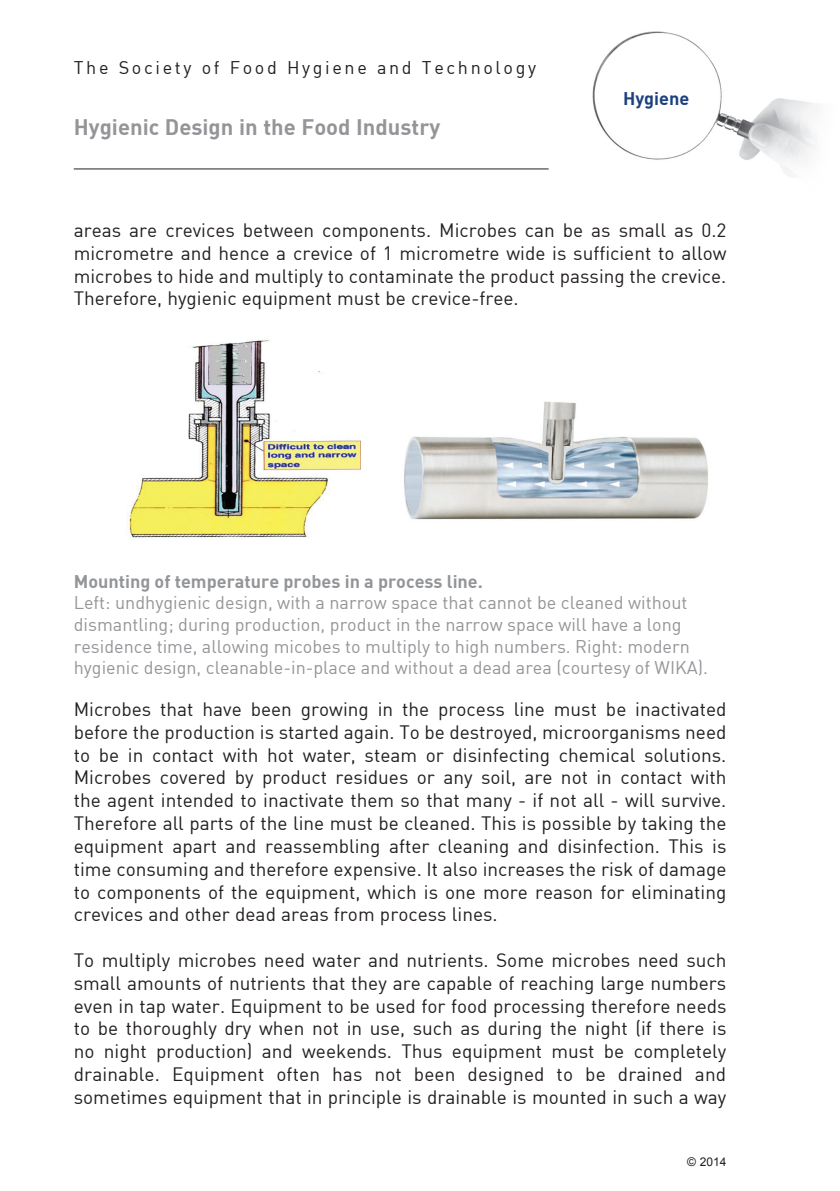
<style>
.page{position:relative;width:840px;height:1191px;background:#fff}
.page>*{position:absolute;margin:0;border:0;box-sizing:border-box;transform-origin:0 0}
.t1{font:22px "DIN Bold";color:#939598}
.t2{font:19px/22.8px "DIN";color:#231f20;text-align:justify}
.t3{font:18px/21.6px "DIN";color:#939598}
.t4{font:18px "DIN Bold";color:#939598}
.t5{font:18px "DIN";letter-spacing:.145em;color:#231f20}
.t6{font:18px "DIN Bold";color:#1c407e}
.t7{font:12px "Arial";color:#231f20}
</style>
<div class="page">
<img style="left:592px;top:31px;width:225px;height:142px">
<hr style="left:74px;top:168px;width:474px;height:1px;background:#231f20">
<img style="left:404px;top:401px;width:304px;height:119px">
<img style="left:128px;top:339px;width:232px;height:199px">
<p class="t5" style="left:74px;top:57px;width:463px">The Society of Food Hygiene and Technology</p>
<p class="t1" style="left:74px;top:112px;width:368px">Hygienic Design in the Food Industry</p>
<p class="t6" style="left:622px;top:87px;width:68px">Hygiene</p>
<p class="t2" style="left:74px;top:218px;width:654px">areas are crevices between components. Microbes can be as small as 0.2 micrometre and hence a crevice of 1 micrometre wide is sufficient to allow microbes to hide and multiply to contaminate the product passing the crevice.<br>Therefore, hygienic equipment must be crevice-free.</p>
<p class="t4" style="left:74px;top:569px;width:410px">Mounting of temperature probes in a process line.</p>
<p class="t3" style="left:74px;top:592px;width:635px">Left: undhygienic design, with a narrow space that cannot be cleaned without dismantling; during production, product in the narrow space will have a long residence time, allowing micobes to multiply to high numbers. Right: modern hygienic design, cleanable-in-place and without a dead area (courtesy of WIKA).</p>
<p class="t2" style="left:74px;top:697px;width:654px">Microbes that have been growing in the process line must be inactivated before the production is started again. To be destroyed, microorganisms need to be in contact with hot water, steam or disinfecting chemical solutions.<br>Microbes covered by product residues or any soil, are not in contact with the agent intended to inactivate them so that many - if not all - will survive.<br>Therefore all parts of the line must be cleaned. This is possible by taking the equipment apart and reassembling after cleaning and disinfection. This is time consuming and therefore expensive. It also increases the risk of damage to components of the equipment, which is one more reason for eliminating crevices and other dead areas from process lines.</p>
<p class="t2" style="left:74px;top:948px;width:654px">To multiply microbes need water and nutrients. Some microbes need such small amounts of nutrients that they are capable of reaching large numbers even in tap water. Equipment to be used for food processing therefore needs to be thoroughly dry when not in use, such as during the night (if there is no night production) and weekends. Thus equipment must be completely drainable. Equipment often has not been designed to be drained and sometimes equipment that in principle is drainable is mounted in such a way</p>
<p class="t7" style="left:686px;top:1153px;width:41px">© 2014</p>
</div>
